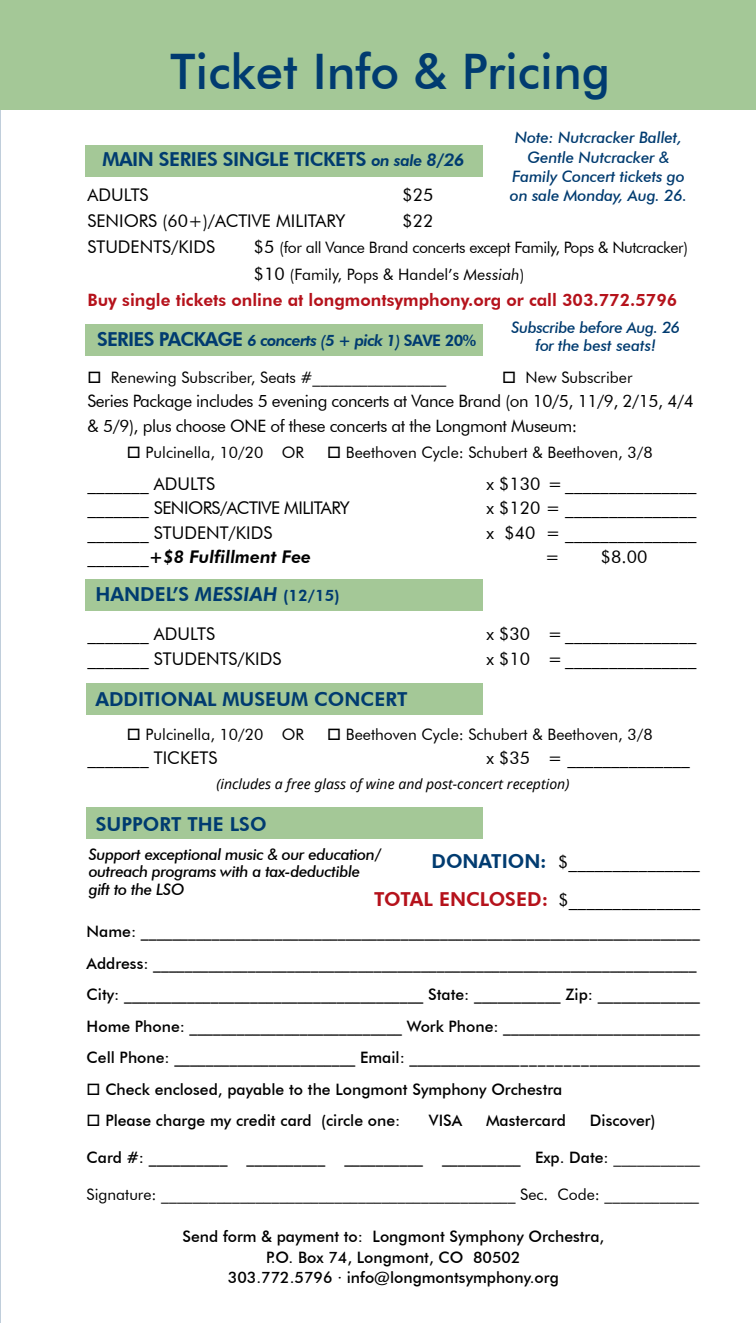
<style>
.page{position:relative;width:756px;height:1323px;background:#fff}
.page>*{position:absolute;margin:0;border:0;box-sizing:border-box;transform-origin:0 0}
.t1{font:500 49px "Futura BT";color:#003b70}
.t2{font:800 19.25px "Futura BT";color:#003b70}
.t3{font:800 19.25px "Futura BT";letter-spacing:-.025em;color:#003b70}
.t4{font:17.5px "Futura BT";color:#000}
.t5{font:17.5px "Futura BT";letter-spacing:-.03em;color:#000}
.t6{font:italic 800 17.5px "Futura BT";color:#000}
.t7{font:17.15px/24.5px "Futura BT";letter-spacing:-.025em;color:#000}
.t8{font:800 17.15px "Futura BT";color:#b5121b}
.t9{font:500 15.75px/31.5px "Futura BT";color:#000}
.t10{font:15.75px "Futura BT";color:#000}
.t11{font:italic 500 15.75px/19.2px "Futura BT";letter-spacing:-.01em;color:#003b70;text-align:center}
.t12{font:15.75px/26.2px "Futura BT";letter-spacing:-.025em;color:#000}
.t13{font:italic 500 15.75px/17.5px "Futura BT";letter-spacing:-.025em;color:#000}
.t14{font:italic 800 15.75px "Futura BT";letter-spacing:-.04em;color:#003b70}
.t15{font:italic 14px "Noto Sans";color:#000}
.s1{font-style:italic;font-size:15.75px}
.s2{font-style:italic;font-size:17.5px}
.s3{font-size:17.5px}
.s4{font-style:italic}
.s5{font-style:normal;font-size:19.25px}
.s6{font-style:normal}
.s7{font-weight:400;font-style:normal}
.s8{font-size:15.75px}
.s9{font-weight:800;font-size:19.25px;color:#003b70}
.s10{font-weight:800;font-size:19.25px;color:#b5121b}
.s11{font-weight:400}
</style>
<div class="page">
<div style="left:0;top:0;width:756px;height:110px;background:#a4c897"></div>
<div style="left:85px;top:145px;width:398px;height:31px;background:#a4c897"></div>
<div style="left:85px;top:324px;width:398px;height:32px;background:#a4c897"></div>
<div style="left:86px;top:683px;width:397px;height:31px;background:#a4c897"></div>
<div style="left:86px;top:807px;width:397px;height:32px;background:#a4c897"></div>
<div style="left:85px;top:579px;width:398px;height:32px;background:#a4c897"></div>
<h1 class="t1" style="left:171px;top:42px;width:441px">Ticket Info &amp; Pricing</h1>
<p class="t11" style="left:510px;top:128px;width:179px">Note: Nutcracker Ballet,<br>Gentle Nutcracker &amp;<br>Family Concert tickets go on sale Monday, Aug. 26.</p>
<p class="t3" style="left:102px;top:148px;width:364px">MAIN SERIES SINGLE TICKETS <span class="s1">on sale</span> <span class="s2">8/26</span></p>
<p class="t4" style="left:88px;top:184px;width:63px">ADULTS</p>
<p class="t4" style="left:403px;top:184px;width:32px">$25</p>
<p class="t4" style="left:88px;top:210px;width:260px">SENIORS (60+)/ACTIVE MILITARY</p>
<p class="t4" style="left:403px;top:210px;width:32px">$22</p>
<p class="t4" style="left:88px;top:236px;width:129px">STUDENTS/KIDS</p>
<p class="t12" style="left:254px;top:234px;width:436px"><span class="s3">$5</span> (for all Vance Brand concerts except Family, Pops &amp; Nutcracker) <span class="s3">$10</span> (Family, Pops &amp; Handel’s <span class="s4">Messiah</span>)</p>
<p class="t8" style="left:88px;top:289px;width:591px">Buy single tickets online at longmontsymphony.org or call 303.772.5796</p>
<p class="t14" style="left:97px;top:331px;width:381px"><span class="s5">SERIES PACKAGE</span> 6 concerts (5 + pick 1) <span class="s6">SAVE 20%</span></p>
<p class="t11" style="left:512px;top:319px;width:170px;line-height:17.5px">Subscribe before Aug. 26 for the best seats!</p>
<p class="t10" style="left:88px;top:368px;width:361px">□ Renewing Subscriber, Seats #_________________</p>
<p class="t10" style="left:502px;top:368px;width:132px">□ New Subscriber</p>
<p class="t7" style="left:88px;top:389px;width:608px">Series Package includes 5 evening concerts at Vance Brand (on 10/5, 11/9, 2/15, 4/4 &amp; 5/9), plus choose ONE of these concerts at the Longmont Museum:</p>
<p class="t10" style="left:127px;top:443px;width:179px">□ Pulcinella, 10/20 OR</p>
<p class="t10" style="left:327px;top:443px;width:327px">□ Beethoven Cycle: Schubert &amp; Beethoven, 3/8</p>
<p class="t4" style="left:88px;top:473px;width:129px">_______ ADULTS</p>
<p class="t4" style="left:487px;top:473px;width:211px">x $130 = _______________</p>
<p class="t5" style="left:88px;top:497px;width:264px">_______ SENIORS/ACTIVE MILITARY</p>
<p class="t4" style="left:487px;top:497px;width:211px">x $120 = _______________</p>
<p class="t4" style="left:88px;top:522px;width:186px">_______ STUDENT/KIDS</p>
<p class="t4" style="left:487px;top:522px;width:211px">x $40 = _______________</p>
<p class="t6" style="left:88px;top:546px;width:225px"><span class="s7">_______</span><span class="s6">+</span>$8 Fulfillment Fee</p>
<p class="t4" style="left:545px;top:546px;width:16px">=</p>
<p class="t4" style="left:601px;top:546px;width:48px">$8.00</p>
<p class="t2" style="left:96px;top:582px;width:246px">HANDEL’S <span class="s4">MESSIAH</span> <span class="s8">(12/15)</span></p>
<p class="t4" style="left:88px;top:623px;width:129px">_______ ADULTS</p>
<p class="t4" style="left:487px;top:623px;width:211px">x $30 = _______________</p>
<p class="t4" style="left:88px;top:648px;width:195px">_______ STUDENTS/KIDS</p>
<p class="t4" style="left:487px;top:648px;width:211px">x $10 = _______________</p>
<p class="t2" style="left:95px;top:688px;width:314px">ADDITIONAL MUSEUM CONCERT</p>
<p class="t10" style="left:127px;top:725px;width:179px">□ Pulcinella, 10/20 OR</p>
<p class="t10" style="left:327px;top:725px;width:327px">□ Beethoven Cycle: Schubert &amp; Beethoven, 3/8</p>
<p class="t4" style="left:88px;top:747px;width:131px">_______ TICKETS</p>
<p class="t4" style="left:487px;top:747px;width:205px">x $35 = ______________</p>
<p class="t15" style="left:216px;top:774px;width:355px">(includes a free glass of wine and post-concert reception)</p>
<p class="t2" style="left:96px;top:812px;width:172px">SUPPORT THE LSO</p>
<p class="t13" style="left:89px;top:845px;width:295px">Support exceptional music &amp; our education/ outreach programs with a tax-deductible gift to the LSO</p>
<p class="t4" style="left:432px;top:851px;width:270px"><span class="s9">DONATION:</span> $_______________</p>
<p class="t4" style="left:374px;top:889px;width:327px"><span class="s10">TOTAL ENCLOSED:</span> $_______________</p>
<p class="t9" style="left:87px;top:916px;width:615px">Name: _______________________________________________________________________ Address: _____________________________________________________________________ City: ______________________________________ State: ___________ Zip: _____________ Home Phone: ___________________________ Work Phone: _________________________ Cell Phone: _______________________ Email: ____________________________________</p>
<p class="t9" style="left:87px;top:1073px;width:477px">□ Check enclosed, payable to the Longmont Symphony Orchestra</p>
<p class="t9" style="left:87px;top:1105px;width:315px">□ Please charge my credit card (circle one:</p>
<p class="t9" style="left:429px;top:1105px;width:35px">VISA</p>
<p class="t9" style="left:486px;top:1105px;width:82px">Mastercard</p>
<p class="t9" style="left:590px;top:1105px;width:67px">Discover)</p>
<p class="t9" style="left:87px;top:1141px;width:615px">Card #: __________ __________ __________ __________ Exp. Date: <span class="s11">___________</span></p>
<p class="t10" style="left:87px;top:1184px;width:614px">Signature: _____________________________________________ Sec. Code: ____________</p>
<p class="t9" style="left:182px;top:1225px;width:423px;line-height:21px;text-align:center">Send form &amp; payment to: Longmont Symphony Orchestra,<br>P.O. Box 74, Longmont, CO 80502<br>303.772.5796 · info@longmontsymphony.org</p>
</div>
